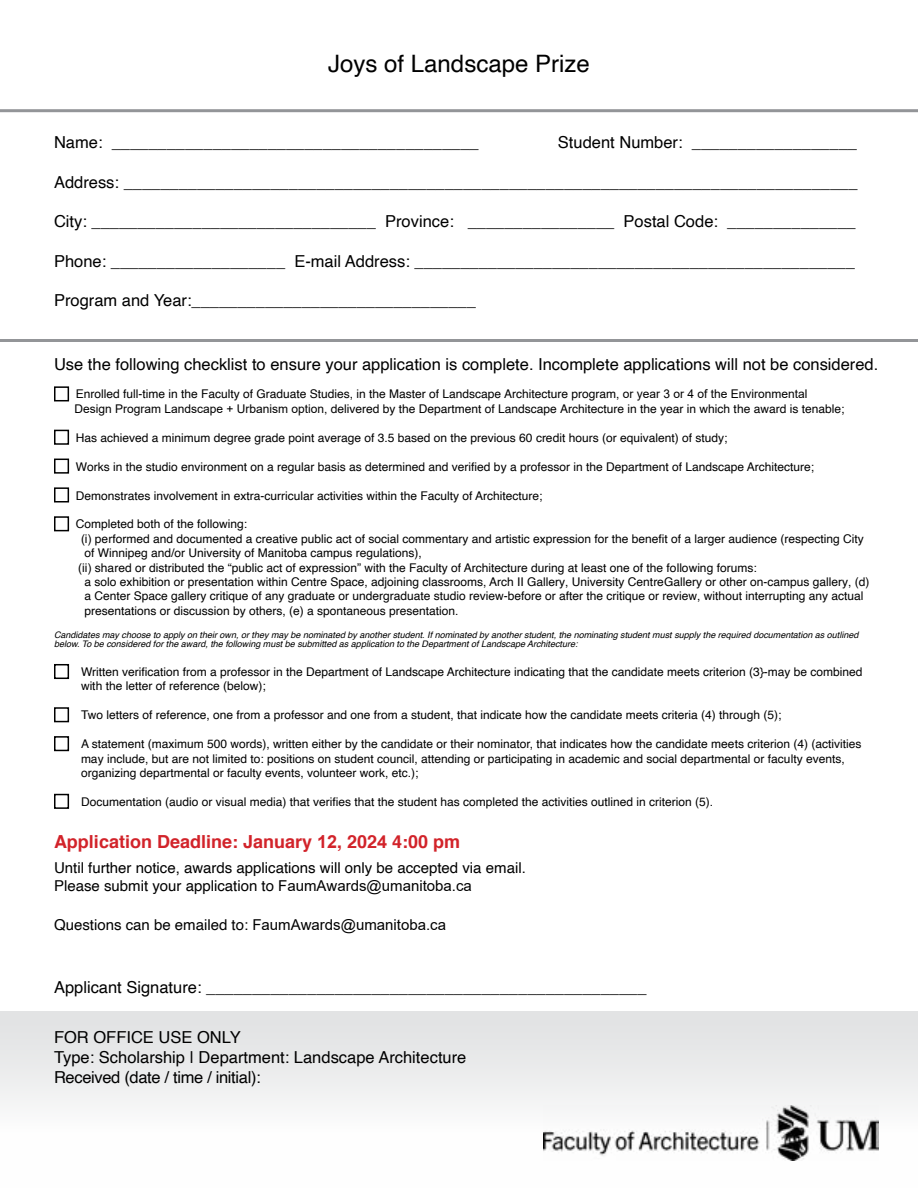
<style>
.page{position:relative;width:918px;height:1188px;background:#fff}
.page>*{position:absolute;margin:0;border:0;box-sizing:border-box;transform-origin:0 0}
.t1{font:24px "Helvetica";color:#000}
.t2{font:700 18px "Helvetica";color:#d2232a}
.t3{font:16.5px/19.8px "Helvetica";color:#000}
.t4{font:15px/18px "Helvetica";color:#000}
.t5{font:12px/14.4px "Helvetica";color:#000}
.t6{font:italic 9px/9px "Helvetica";color:#000}
.s1{font-family:"Arial"}
</style>
<div class="page">
<div style="left:0;top:1012px;width:918px;height:176px;background:linear-gradient(to bottom,#e0e1e2,#fff)"></div>
<div style="left:54px;top:386px;width:15px;height:15px;border:2px solid #000"></div>
<div style="left:54px;top:430px;width:15px;height:15px;border:2px solid #000"></div>
<div style="left:54px;top:459px;width:15px;height:15px;border:2px solid #000"></div>
<div style="left:54px;top:487px;width:15px;height:15px;border:2px solid #000"></div>
<div style="left:54px;top:516px;width:15px;height:15px;border:2px solid #000"></div>
<div style="left:54px;top:664px;width:15px;height:15px;border:2px solid #000"></div>
<div style="left:54px;top:707px;width:15px;height:15px;border:2px solid #000"></div>
<div style="left:54px;top:736px;width:15px;height:15px;border:2px solid #000"></div>
<div style="left:54px;top:794px;width:15px;height:15px;border:2px solid #000"></div>
<hr style="left:0;top:109px;width:918px;height:3px;background:#939598">
<hr style="left:0;top:339px;width:918px;height:3px;background:#939598">
<img style="left:543px;top:1105px;width:336px;height:56px">
<h1 class="t1" style="left:328px;top:45px;width:263px">Joys of Landscape Prize</h1>
<h3 class="t3" style="left:54px;top:133px;width:426px">Name: ________________________________________</h3>
<h3 class="t3" style="left:558px;top:133px;width:301px">Student Number: __________________</h3>
<h3 class="t3" style="left:54px;top:172px;width:805px">Address: ________________________________________________________________________________</h3>
<h3 class="t3" style="left:54px;top:212px;width:803px">City: _______________________________ Province: ________________ Postal Code: ______________</h3>
<h3 class="t3" style="left:54px;top:252px;width:802px">Phone: ___________________ E-mail Address: ________________________________________________</h3>
<h3 class="t3" style="left:54px;top:291px;width:423px">Program and Year:_______________________________</h3>
<h3 class="t3" style="left:54px;top:355px;width:826px">Use the following checklist to ensure your application is complete. Incomplete applications will not be considered.</h3>
<p class="t5" style="left:74px;top:387px;width:772px">Enrolled full-time in the Faculty of Graduate Studies, in the Master of Landscape Architecture program, <span class="s1">or year 3 or 4 of the Environmental<br>Design Program Landscape + Urbanism option,</span> delivered by the Department of Landscape Architecture in the year in which the award is tenable;</p>
<p class="t5" style="left:76px;top:431px;width:653px">Has achieved a minimum degree grade point average of 3.5 based on the previous 60 credit hours (or equivalent) of study;</p>
<p class="t5" style="left:76px;top:460px;width:740px">Works in the studio environment on a regular basis as determined and verified by a professor in the Department of Landscape Architecture;</p>
<p class="t5" style="left:76px;top:488px;width:468px">Demonstrates involvement in extra-curricular activities within the Faculty of Architecture;</p>
<p class="t5" style="left:76px;top:517px;width:173px">Completed both of the following:</p>
<p class="t5" style="left:81px;top:532px;width:784px"><span class="s1">(i)</span> performed and documented a creative public act of social commentary and artistic expression for the benefit of a larger audience (respecting City</p>
<p class="t5" style="left:84px;top:546px;width:339px">of Winnipeg and/or University of Manitoba campus regulations),</p>
<p class="t5" style="left:78px;top:561px;width:680px"><span class="s1">(ii)</span> shared or distributed the “public act of expression” with the Faculty of Architecture during at least one of the following forums:</p>
<p class="t5" style="left:84px;top:575px;width:787px">a solo exhibition or presentation within Centre Space, adjoining classrooms, Arch II Gallery, University CentreGallery or other on-campus gallery, (d)</p>
<p class="t5" style="left:84px;top:589px;width:781px">a Center Space gallery critique of any graduate or undergraduate studio review-before or after the critique or review, without interrupting any actual</p>
<p class="t5" style="left:84px;top:604px;width:376px">presentations or discussion by others, (e) a spontaneous presentation.</p>
<p class="t6" style="left:54px;top:631px;width:809px">Candidatesmaychoosetoapplyontheirown,ortheymaybenominatedbyanotherstudent.Ifnominatedbyanotherstudent,thenominatingstudentmustsupplytherequireddocumentationasoutlined below.Tobeconsideredfortheaward,thefollowingmustbesubmittedasapplicationtotheDepartmentofLandscapeArchitecture:</p>
<p class="t5" style="left:81px;top:665px;width:783px">Written verification from a professor in the Department of Landscape Architecture indicating that the candidate meets criterion (3}-may be combined with the letter of reference (below);</p>
<p class="t5" style="left:81px;top:708px;width:702px">Two letters of reference, one from a professor and one from a student, that indicate how the candidate meets criteria (4) through (5);</p>
<p class="t5" style="left:81px;top:737px;width:782px">A statement (maximum 500 words), written either by the candidate or their nominator, that indicates how the candidate meets criterion (4) (activities may include, but are not limited to: positions on student council, attending or participating in academic and social departmental or faculty events, organizing departmental or faculty events, volunteer work, etc.);</p>
<p class="t5" style="left:81px;top:795px;width:634px">Documentation (audio or visual media) that verifies that the student has completed the activities outlined in criterion (5).</p>
<h2 class="t2" style="left:54px;top:827px;width:408px">Application Deadline: January <span class="s1">12</span>, 202<span class="s1">4</span> 4:00 pm</h2>
<p class="t4" style="left:54px;top:859px;width:473px">Until further notice, awards applications will only be accepted via email.<br>Please submit your application to <span class="s1">FaumAwards@umanitoba.ca</span></p>
<p class="t4" style="left:54px;top:917px;width:394px">Questions can be emailed to: <span class="s1">FaumAwards@umanitoba.ca</span></p>
<h3 class="t3" style="left:54px;top:978px;width:594px">Applicant Signature: ________________________________________________</h3>
<h3 class="t3" style="left:54px;top:1028px;width:414px">FOR OFFICE USE ONLY<br>Type: Scholarship | Department: Landscape Architecture<br>Received (date / time / initial):</h3>
</div>
